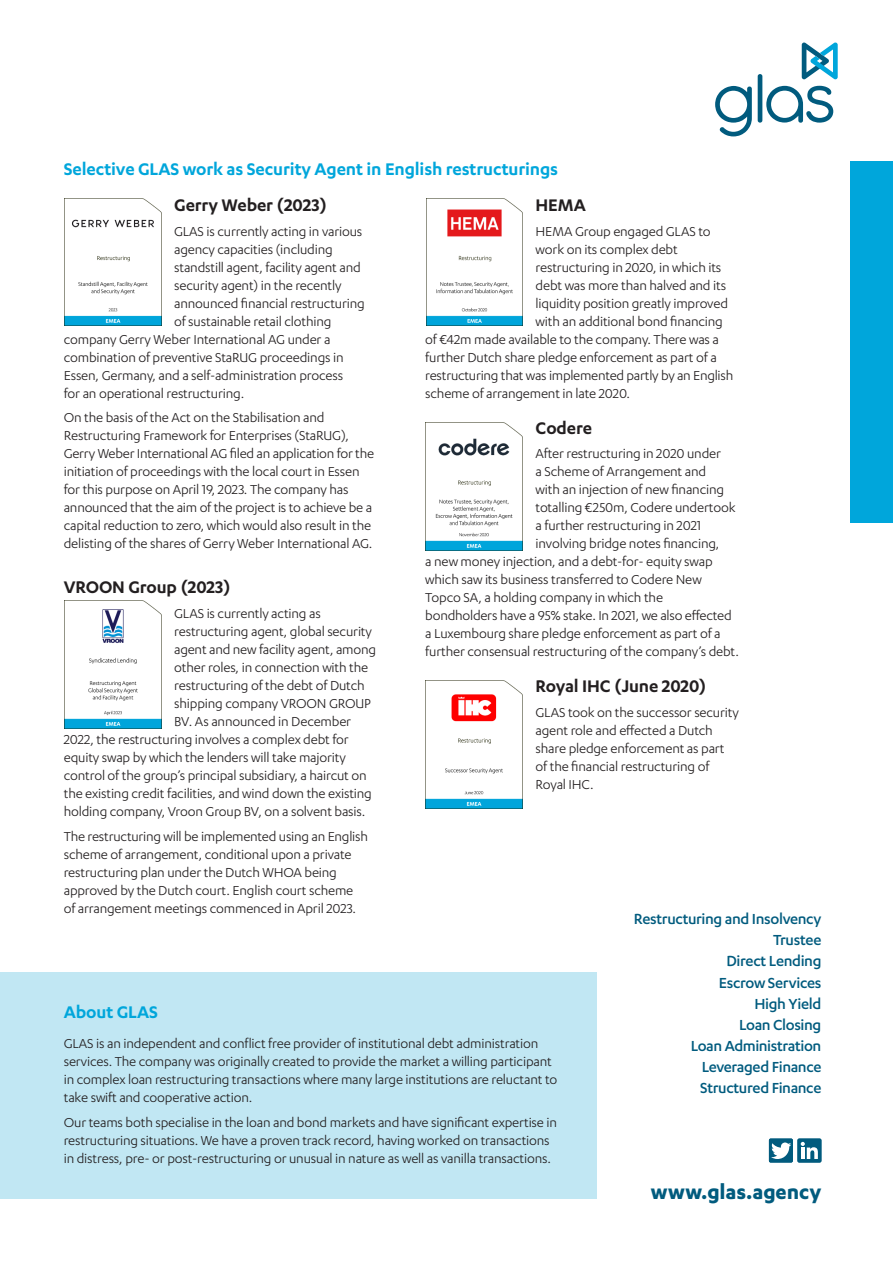
<style>
.page{position:relative;width:893px;height:1263px;background:#fff}
.page>*{position:absolute;margin:0;border:0;box-sizing:border-box;transform-origin:0 0}
.t1{font:700 23.25px "Karbon";color:#015b7e}
.t2{font:600 19.5px "Karbon";letter-spacing:-.01em;color:#00a6db}
.t3{font:600 19.5px "Karbon";letter-spacing:-.01em;color:#231f20}
.t4{font:500 16.95px/21.1px "Karbon";letter-spacing:-.02em;color:#015b7e;text-align:right}
.t5{font:15px/18px "Karbon";letter-spacing:-.01em;color:#231f20}
</style>
<div class="page">
<div style="left:0;top:972px;width:596px;height:227px;background:#c1e7f3"></div>
<img style="left:65px;top:198px;width:96px;height:128px">
<img style="left:426px;top:198px;width:97px;height:128px">
<img style="left:65px;top:600px;width:96px;height:128px">
<img style="left:426px;top:680px;width:97px;height:128px">
<img style="left:426px;top:423px;width:97px;height:127px">
<svg style="left:715px;top:86px;width:37px;height:50px"></svg>
<svg style="left:758px;top:42px;width:80px;height:81px"></svg>
<div style="left:797px;top:1138px;width:24px;height:24px;background:#015b7e;border-radius:2px"></div>
<div style="left:769px;top:1138px;width:24px;height:24px;background:#015b7e;border-radius:2px"></div>
<svg style="left:771px;top:1142px;width:20px;height:17px"></svg>
<svg style="left:801px;top:1142px;width:17px;height:17px"></svg>
<div style="left:850px;top:162px;width:43px;height:361px;background:#00a6db"></div>
<h2 class="t2" style="left:64px;top:162px;width:496px">Selective GLAS work as Security Agent in English restructurings</h2>
<h2 class="t3" style="left:174px;top:197px;width:155px">Gerry Weber (2023)</h2>
<p class="t5" style="left:174px;top:224px;width:190px">GLAS is currently acting in various</p>
<p class="t5" style="left:174px;top:242px;width:160px">agency capacities (including</p>
<p class="t5" style="left:174px;top:260px;width:188px">standstill agent, facility agent and</p>
<p class="t5" style="left:174px;top:278px;width:169px">security agent) in the recently</p>
<p class="t5" style="left:174px;top:296px;width:192px">announced financial restructuring</p>
<p class="t5" style="left:174px;top:314px;width:159px">of sustainable retail clothing</p>
<p class="t5" style="left:64px;top:332px;width:268px">company Gerry Weber International AG under a</p>
<p class="t5" style="left:64px;top:350px;width:281px">combination of preventive StaRUG proceedings in</p>
<p class="t5" style="left:64px;top:368px;width:281px">Essen, Germany, and a self-administration process</p>
<p class="t5" style="left:64px;top:386px;width:182px">for an operational restructuring.</p>
<p class="t5" style="left:64px;top:411px;width:312px">On the basis of the Act on the Stabilisation and Restructuring Framework for Enterprises (StaRUG), Gerry Weber International AG filed an application for the initiation of proceedings with the local court in Essen for this purpose on April 19, 2023. The company has announced that the aim of the project is to achieve be a capital reduction to zero, which would also result in the delisting of the shares of Gerry Weber International AG.</p>
<h2 class="t3" style="left:64px;top:580px;width:169px">VROON Group (2023)</h2>
<p class="t5" style="left:174px;top:606px;width:148px">GLAS is currently acting as</p>
<p class="t5" style="left:174px;top:624px;width:199px">restructuring agent, global security</p>
<p class="t5" style="left:174px;top:642px;width:203px">agent and new facility agent, among</p>
<p class="t5" style="left:174px;top:660px;width:195px">other roles, in connection with the</p>
<p class="t5" style="left:174px;top:678px;width:192px">restructuring of the debt of Dutch</p>
<p class="t5" style="left:174px;top:696px;width:198px">shipping company VROON GROUP</p>
<p class="t5" style="left:174px;top:714px;width:179px">BV. As announced in December</p>
<p class="t5" style="left:64px;top:732px;width:287px">2022, the restructuring involves a complex debt for</p>
<p class="t5" style="left:64px;top:750px;width:284px">equity swap by which the lenders will take majority</p>
<p class="t5" style="left:64px;top:768px;width:304px">control of the group’s principal subsidiary, a haircut on</p>
<p class="t5" style="left:64px;top:786px;width:310px">the existing credit facilities, and wind down the existing</p>
<p class="t5" style="left:64px;top:804px;width:303px">holding company, Vroon Group BV, on a solvent basis.</p>
<p class="t5" style="left:64px;top:829px;width:306px">The restructuring will be implemented using an English scheme of arrangement, conditional upon a private restructuring plan under the Dutch WHOA being approved by the Dutch court. English court scheme of arrangement meetings commenced in April 2023.</p>
<h2 class="t3" style="left:536px;top:197px;width:52px">HEMA</h2>
<p class="t5" style="left:536px;top:224px;width:176px">HEMA Group engaged GLAS to</p>
<p class="t5" style="left:536px;top:242px;width:144px">work on its complex debt</p>
<p class="t5" style="left:536px;top:260px;width:187px">restructuring in 2020, in which its</p>
<p class="t5" style="left:536px;top:278px;width:192px">debt was more than halved and its</p>
<p class="t5" style="left:536px;top:296px;width:194px">liquidity position greatly improved</p>
<p class="t5" style="left:536px;top:314px;width:189px">with an additional bond financing</p>
<p class="t5" style="left:425px;top:332px;width:295px">of €42m made available to the company. There was a</p>
<p class="t5" style="left:425px;top:350px;width:293px">further Dutch share pledge enforcement as part of a</p>
<p class="t5" style="left:425px;top:368px;width:309px">restructuring that was implemented partly by an English</p>
<p class="t5" style="left:425px;top:386px;width:206px">scheme of arrangement in late 2020.</p>
<h2 class="t3" style="left:536px;top:420px;width:58px">Codere</h2>
<p class="t5" style="left:536px;top:447px;width:187px">After restructuring in 2020 under</p>
<p class="t5" style="left:536px;top:465px;width:172px">a Scheme of Arrangement and</p>
<p class="t5" style="left:536px;top:483px;width:190px">with an injection of new financing</p>
<p class="t5" style="left:536px;top:501px;width:201px">totalling €250m, Codere undertook</p>
<p class="t5" style="left:536px;top:519px;width:167px">a further restructuring in 2021</p>
<p class="t5" style="left:536px;top:537px;width:185px">involving bridge notes financing,</p>
<p class="t5" style="left:425px;top:555px;width:289px">a new money injection, and a debt-for- equity swap</p>
<p class="t5" style="left:425px;top:573px;width:278px">which saw its business transferred to Codere New</p>
<p class="t5" style="left:425px;top:591px;width:239px">Topco SA, a holding company in which the</p>
<p class="t5" style="left:425px;top:609px;width:308px">bondholders have a 95% stake. In 2021, we also effected</p>
<p class="t5" style="left:425px;top:627px;width:297px">a Luxembourg share pledge enforcement as part of a</p>
<p class="t5" style="left:425px;top:645px;width:315px">further consensual restructuring of the company’s debt.</p>
<h2 class="t3" style="left:536px;top:679px;width:172px">Royal IHC (June 2020)</h2>
<p class="t5" style="left:536px;top:705px;width:205px">GLAS took on the successor security agent role and effected a Dutch share pledge enforcement as part of the financial restructuring of<br>Royal IHC.</p>
<p class="t4" style="left:634px;top:910px;width:189px">Restructuring and Insolvency<br>Trustee<br>Direct Lending<br>Escrow Services<br>High Yield<br>Loan Closing<br>Loan Administration<br>Leveraged Finance<br>Structured Finance</p>
<h2 class="t2" style="left:64px;top:1005px;width:96px">About GLAS</h2>
<p class="t5" style="left:64px;top:1036px;width:495px">GLAS is an independent and conflict free provider of institutional debt administration services. The company was originally created to provide the market a willing participant in complex loan restructuring transactions where many large institutions are reluctant to take swift and cooperative action.</p>
<p class="t5" style="left:64px;top:1115px;width:495px">Our teams both specialise in the loan and bond markets and have significant expertise in restructuring situations. We have a proven track record, having worked on transactions in distress, pre- or post-restructuring or unusual in nature as well as vanilla transactions.</p>
<h1 class="t1" style="left:651px;top:1183px;width:172px">www.glas.agency</h1>
</div>
